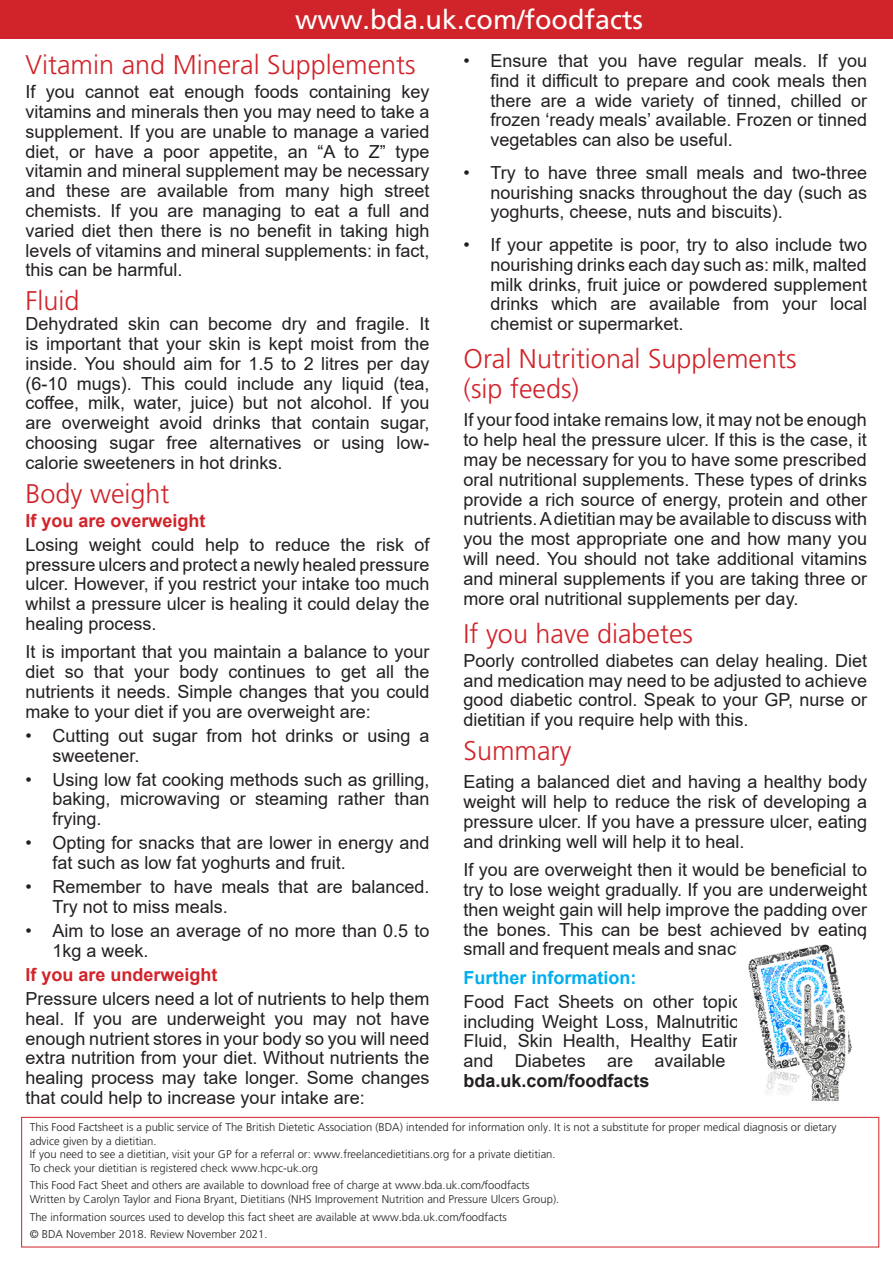
<style>
.page{position:relative;width:893px;height:1263px;background:#fff}
.page>*{position:absolute;margin:0;border:0;box-sizing:border-box;transform-origin:0 0}
.t1{font:300 27px/29.7px "Frutiger LT Pro";color:#d1232a}
.t2{font:27px "Frutiger LT Pro";color:#fff}
.t3{font:18px/19.8px "Arial";color:#231f20;text-align:justify}
.t4{font:700 18px "Arial";color:#d1232a}
.t5{font:700 18px "Arial";color:#00aeef}
.t6{font:300 11.25px/13.5px "Frutiger LT Pro";color:#231f20}
.s1{font-weight:700}
</style>
<div class="page">
<div style="left:0;top:0;width:893px;height:38px;background:#d1232a"></div>
<div style="left:21px;top:1117px;width:858px;height:130px;background:#fff;border:1px solid #d1232a"></div>
<img style="left:748px;top:944px;width:104px;height:157px">
<p class="t2" style="left:295px;top:4px;width:350px">www.bda.uk.com/foodfacts</p>
<p class="t3" style="left:490px;top:51px;width:378px;text-indent:-27px">• Ensure that you have regular meals. If you find it difficult to prepare and cook meals then there are a wide variety of tinned, chilled or frozen ‘ready meals’ available. Frozen or tinned vegetables can also be useful.</p>
<p class="t3" style="left:490px;top:162px;width:378px;text-indent:-27px">• Try to have three small meals and two-three nourishing snacks throughout the day (such as yoghurts, cheese, nuts and biscuits).</p>
<p class="t3" style="left:490px;top:235px;width:378px;text-indent:-27px">• If your appetite is poor, try to also include two nourishing drinks each day such as: milk, malted milk drinks, fruit juice or powdered supplement drinks which are available from your local chemist or supermarket.</p>
<p class="t1" style="left:463px;top:344px;width:335px">Oral Nutritional Supplements (sip feeds)</p>
<p class="t3" style="left:463px;top:410px;width:405px">If your food intake remains low, it may not be enough to help heal the pressure ulcer. If this is the case, it may be necessary for you to have some prescribed oral nutritional supplements. These types of drinks provide a rich source of energy, protein and other nutrients. A dietitian may be available to discuss with you the most appropriate one and how many you will need. You should not take additional vitamins and mineral supplements if you are taking three or more oral nutritional supplements per day.</p>
<p class="t1" style="left:463px;top:619px;width:231px">If you have diabetes</p>
<p class="t3" style="left:463px;top:650px;width:405px">Poorly controlled diabetes can delay healing. Diet and medication may need to be adjusted to achieve good diabetic control. Speak to your GP, nurse or dietitian if you require help with this.</p>
<p class="t1" style="left:463px;top:736px;width:109px">Summary</p>
<p class="t3" style="left:463px;top:772px;width:405px">Eating a balanced diet and having a healthy body weight will help to reduce the risk of developing a pressure ulcer. If you have a pressure ulcer, eating and drinking well will help it to heal.</p>
<p class="t3" style="left:463px;top:860px;width:405px">If you are overweight then it would be beneficial to try to lose weight gradually. If you are underweight then weight gain will help improve the padding over the bones. This can be best achieved by eating small and frequent meals and snacks.</p>
<p class="t5" style="left:463px;top:965px;width:174px">Further information:</p>
<p class="t3" style="left:463px;top:991px;width:300px;text-align:left">Food Fact Sheets on other topics including Weight Loss, Malnutrition,<br>Fluid, Skin Health, Healthy Eating, and Diabetes are available at <span class="s1">bda.uk.com/foodfacts</span></p>
<p class="t6" style="left:30px;top:1120px;width:808px">This Food Factsheet is a public service of The British Dietetic Association (BDA) intended for information only. It is not a substitute for proper medical diagnosis or dietary advice given by a dietitian.<br>If you need to see a dietitian, visit your GP for a referral or: www.freelancedietitians.org for a private dietitian.</p>
<p class="t6" style="left:30px;top:1161px;width:290px">To check your dietitian is registered check www.hcpc-uk.org</p>
<p class="t6" style="left:30px;top:1179px;width:501px">This Food Fact Sheet and others are available to download free of charge at www.bda.uk.com/foodfacts</p>
<p class="t6" style="left:30px;top:1192px;width:531px">Written by Carolyn Taylor and Fiona Bryant, Dietitians (NHS Improvement Nutrition and Pressure Ulcers Group).</p>
<p class="t6" style="left:30px;top:1210px;width:479px">The information sources used to develop this fact sheet are available at www.bda.uk.com/foodfacts</p>
<p class="t6" style="left:30px;top:1228px;width:239px">© BDA November 2018. Review November 2021.</p>
<p class="t1" style="left:26px;top:50px;width:392px">Vitamin and Mineral Supplements</p>
<p class="t3" style="left:26px;top:82px;width:405px">If you cannot eat enough foods containing key vitamins and minerals then you may need to take a supplement. If you are unable to manage a varied diet, or have a poor appetite, an “A to Z” type vitamin and mineral supplement may be necessary and these are available from many high street chemists. If you are managing to eat a full and varied diet then there is no benefit in taking high levels of vitamins and mineral supplements: in fact, this can be harmful.</p>
<p class="t1" style="left:26px;top:286px;width:55px">Fluid</p>
<p class="t3" style="left:26px;top:314px;width:405px">Dehydrated skin can become dry and fragile. It is important that your skin is kept moist from the inside. You should aim for 1.5 to 2 litres per day (6-10 mugs). This could include any liquid (tea, coffee, milk, water, juice) but not alcohol. If you are overweight avoid drinks that contain sugar, choosing sugar free alternatives or using low&shy;calorie sweeteners in hot drinks.</p>
<p class="t1" style="left:26px;top:479px;width:146px">Body weight</p>
<p class="t4" style="left:26px;top:508px;width:182px">If you are overweight</p>
<p class="t3" style="left:26px;top:534px;width:405px">Losing weight could help to reduce the risk of pressure ulcers and protect a newly healed pressure ulcer. However, if you restrict your intake too much whilst a pressure ulcer is healing it could delay the healing process.</p>
<p class="t3" style="left:26px;top:642px;width:405px">It is important that you maintain a balance to your diet so that your body continues to get all the nutrients it needs. Simple changes that you could make to your diet if you are overweight are:</p>
<p class="t3" style="left:53px;top:725px;width:378px;text-indent:-27px">• Cutting out sugar from hot drinks or using a sweetener.</p>
<p class="t3" style="left:53px;top:769px;width:378px;text-indent:-27px">• Using low fat cooking methods such as grilling, baking, microwaving or steaming rather than frying.</p>
<p class="t3" style="left:53px;top:833px;width:378px;text-indent:-27px">• Opting for snacks that are lower in energy and fat such as low fat yoghurts and fruit.</p>
<p class="t3" style="left:53px;top:877px;width:378px;text-indent:-27px">• Remember to have meals that are balanced.<br>Try not to miss meals.</p>
<p class="t3" style="left:53px;top:921px;width:378px;text-indent:-27px">• Aim to lose an average of no more than 0.5 to<br>1kg a week.</p>
<p class="t4" style="left:26px;top:962px;width:194px">If you are underweight</p>
<p class="t3" style="left:26px;top:989px;width:405px">Pressure ulcers need a lot of nutrients to help them heal. If you are underweight you may not have enough nutrient stores in your body so you will need extra nutrition from your diet. Without nutrients the healing process may take longer. Some changes that could help to increase your intake are:</p>
</div>
